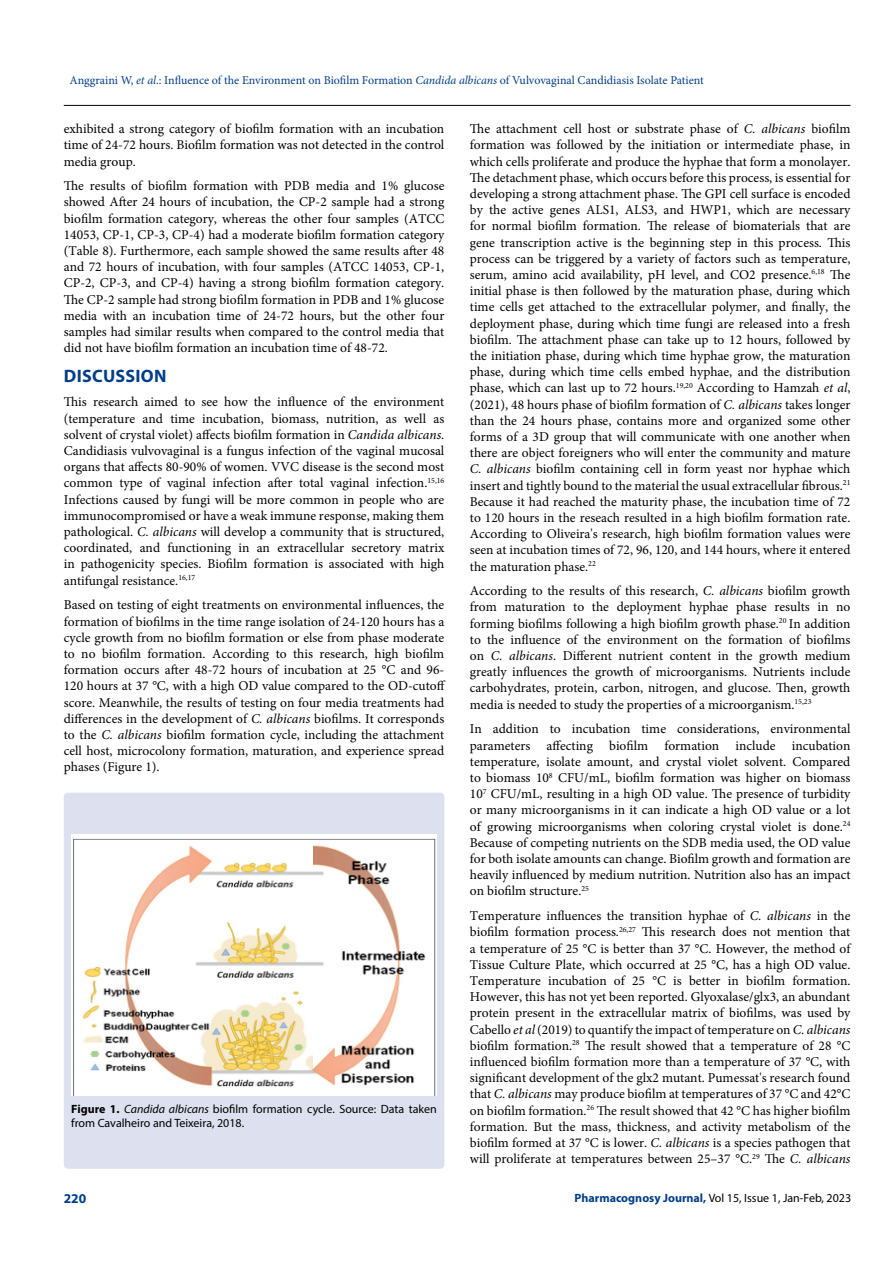
<style>
.page{position:relative;width:893px;height:1263px;background:#fff}
.page>*{position:absolute;margin:0;border:0;box-sizing:border-box;transform-origin:0 0}
.t1{font:700 18px "Myriad Pro";letter-spacing:.015em;color:#003e88}
.t2{font:13.5px/16.2px "Minion Pro";color:#000;text-align:justify}
.t3{font:700 13.5px "Myriad Pro";color:#003e88}
.t4{font:12px/14.4px "Myriad Pro";color:#000}
.t5{font:12px "Minion Pro";letter-spacing:-.005em;color:#003e88}
.s1{font-style:italic}
.s2{font-weight:700}
.s3{font-weight:700;color:#003e88}
</style>
<div class="page">
<hr style="left:64px;top:105px;width:786px;height:1px;background:#000">
<div style="left:64px;top:793px;width:380px;height:376px;background:#dde0ef;border-radius:4px"></div>
<img style="left:71px;top:834px;width:366px;height:261px">
<p class="t5" style="left:69px;top:72px;width:636px">Anggraini W, <span class="s1">et al</span>.: Influence of the Environment on Biofilm Formation <span class="s1">Candida albicans</span> of Vulvovaginal Candidiasis Isolate Patient</p>
<p class="t2" style="left:64px;top:121px;width:382px">exhibited a strong category of biofilm formation with an incubation time of 24-72 hours. Biofilm formation was not detected in the control media group.</p>
<p class="t2" style="left:64px;top:178px;width:382px">The results of biofilm formation with PDB media and 1% glucose showed After 24 hours of incubation, the CP-2 sample had a strong biofilm formation category, whereas the other four samples (ATCC 14053, CP-1, CP-3, CP-4) had a moderate biofilm formation category (Table 8). Furthermore, each sample showed the same results after 48 and 72 hours of incubation, with four samples (ATCC 14053, CP-1, CP-2, CP-3, and CP-4) having a strong biofilm formation category.<br>The CP-2 sample had strong biofilm formation in PDB and 1% glucose media with an incubation time of 24-72 hours, but the other four samples had similar results when compared to the control media that did not have biofilm formation an incubation time of 48-72.</p>
<h1 class="t1" style="left:64px;top:364px;width:104px">DISCUSSION</h1>
<p class="t2" style="left:64px;top:394px;width:382px">This research aimed to see how the influence of the environment (temperature and time incubation, biomass, nutrition, as well as solvent of crystal violet) affects biofilm formation in <span class="s1">Candida albicans</span>.<br>Candidiasis vulvovaginal is a fungus infection of the vaginal mucosal organs that affects 80-90% of women. VVC disease is the second most common type of vaginal infection after total vaginal infection.<sup>15,16<br></sup>Infections caused by fungi will be more common in people who are immunocompromised or have a weak immune response, making them pathological. <span class="s1">C. albicans</span> will develop a community that is structured, coordinated, and functioning in an extracellular secretory matrix in pathogenicity species. Biofilm formation is associated with high antifungal resistance.<sup>16,17</sup></p>
<p class="t2" style="left:64px;top:597px;width:383px">Based on testing of eight treatments on environmental influences, the formation of biofilms in the time range isolation of 24-120 hours has a cycle growth from no biofilm formation or else from phase moderate to no biofilm formation. According to this research, high biofilm formation occurs after 48-72 hours of incubation at 25 °C and 96- 120 hours at 37 °C, with a high OD value compared to the OD-cutoff score. Meanwhile, the results of testing on four media treatments had differences in the development of <span class="s1">C. albicans</span> biofilms. It corresponds to the <span class="s1">C. albicans</span> biofilm formation cycle, including the attachment cell host, microcolony formation, maturation, and experience spread phases (Figure 1).</p>
<p class="t2" style="left:470px;top:121px;width:382px">The attachment cell host or substrate phase of <span class="s1">C. albicans</span> biofilm formation was followed by the initiation or intermediate phase, in which cells proliferate and produce the hyphae that form a monolayer.<br>The detachment phase, which occurs before this process, is essential for developing a strong attachment phase. The GPI cell surface is encoded by the active genes ALS1, ALS3, and HWP1, which are necessary for normal biofilm formation. The release of biomaterials that are gene transcription active is the beginning step in this process. This process can be triggered by a variety of factors such as temperature, serum, amino acid availability, pH level, and CO2 presence.<sup>6,18</sup> The initial phase is then followed by the maturation phase, during which time cells get attached to the extracellular polymer, and finally, the deployment phase, during which time fungi are released into a fresh biofilm. The attachment phase can take up to 12 hours, followed by the initiation phase, during which time hyphae grow, the maturation phase, during which time cells embed hyphae, and the distribution phase, which can last up to 72 hours.<sup>19,20</sup> According to Hamzah <span class="s1">et al</span>, (2021), 48 hours phase of biofilm formation of <span class="s1">C. albicans</span> takes longer than the 24 hours phase, contains more and organized some other forms of a 3D group that will communicate with one another when there are object foreigners who will enter the community and mature <span class="s1">C. albicans</span> biofilm containing cell in form yeast nor hyphae which insert and tightly bound to the material the usual extracellular fibrous.<sup>21<br></sup>Because it had reached the maturity phase, the incubation time of 72 to 120 hours in the reseach resulted in a high biofilm formation rate.<br>According to Oliveira's research, high biofilm formation values were seen at incubation times of 72, 96, 120, and 144 hours, where it entered the maturation phase.<sup>22</sup></p>
<p class="t2" style="left:470px;top:583px;width:382px">According to the results of this research, <span class="s1">C. albicans</span> biofilm growth from maturation to the deployment hyphae phase results in no forming biofilms following a high biofilm growth phase.<sup>20</sup> In addition to the influence of the environment on the formation of biofilms on <span class="s1">C. albicans</span>. Different nutrient content in the growth medium greatly influences the growth of microorganisms. Nutrients include carbohydrates, protein, carbon, nitrogen, and glucose. Then, growth media is needed to study the properties of a microorganism.<sup>15,23</sup></p>
<p class="t2" style="left:470px;top:721px;width:382px">In addition to incubation time considerations, environmental parameters affecting biofilm formation include incubation temperature, isolate amount, and crystal violet solvent. Compared to biomass 10<sup>8</sup> CFU/mL, biofilm formation was higher on biomass 10<sup>7</sup> CFU/mL, resulting in a high OD value. The presence of turbidity or many microorganisms in it can indicate a high OD value or a lot of growing microorganisms when coloring crystal violet is done.<sup>24<br></sup>Because of competing nutrients on the SDB media used, the OD value for both isolate amounts can change. Biofilm growth and formation are heavily influenced by medium nutrition. Nutrition also has an impact on biofilm structure.<sup>25</sup></p>
<p class="t2" style="left:470px;top:908px;width:382px">Temperature influences the transition hyphae of <span class="s1">C. albicans</span> in the biofilm formation process.<sup>26,27</sup> This research does not mention that a temperature of 25 °C is better than 37 °C. However, the method of Tissue Culture Plate, which occurred at 25 °C, has a high OD value.<br>Temperature incubation of 25 °C is better in biofilm formation.<br>However, this has not yet been reported. Glyoxalase/glx3, an abundant protein present in the extracellular matrix of biofilms, was used by Cabello <span class="s1">et al</span> (2019) to quantify the impact of temperature on <span class="s1">C. albicans </span>biofilm formation.<sup>28</sup> The result showed that a temperature of 28 °C influenced biofilm formation more than a temperature of 37 °C, with significant development of the glx2 mutant. Pumessat's research found that <span class="s1">C. albicans</span> may produce biofilm at temperatures of 37 °C and 42°C on biofilm formation.<sup>26</sup> The result showed that 42 °C has higher biofilm formation. But the mass, thickness, and activity metabolism of the biofilm formed at 37 °C is lower. <span class="s1">C. albicans</span> is a species pathogen that will proliferate at temperatures between 25–37 °C.<sup>29</sup> The <span class="s1">C. albicans</span></p>
<p class="t4" style="left:71px;top:1101px;width:367px"><span class="s2">Figure 1.</span> <span class="s1">Candida albicans</span> biofilm formation cycle. Source: Data taken from Cavalheiro and Teixeira, 2018.</p>
<p class="t3" style="left:64px;top:1189px;width:24px">220</p>
<p class="t4" style="left:574px;top:1190px;width:278px"><span class="s3">Pharmacognosy Journal,</span> Vol 15, Issue 1, Jan-Feb, 2023</p>
</div>
